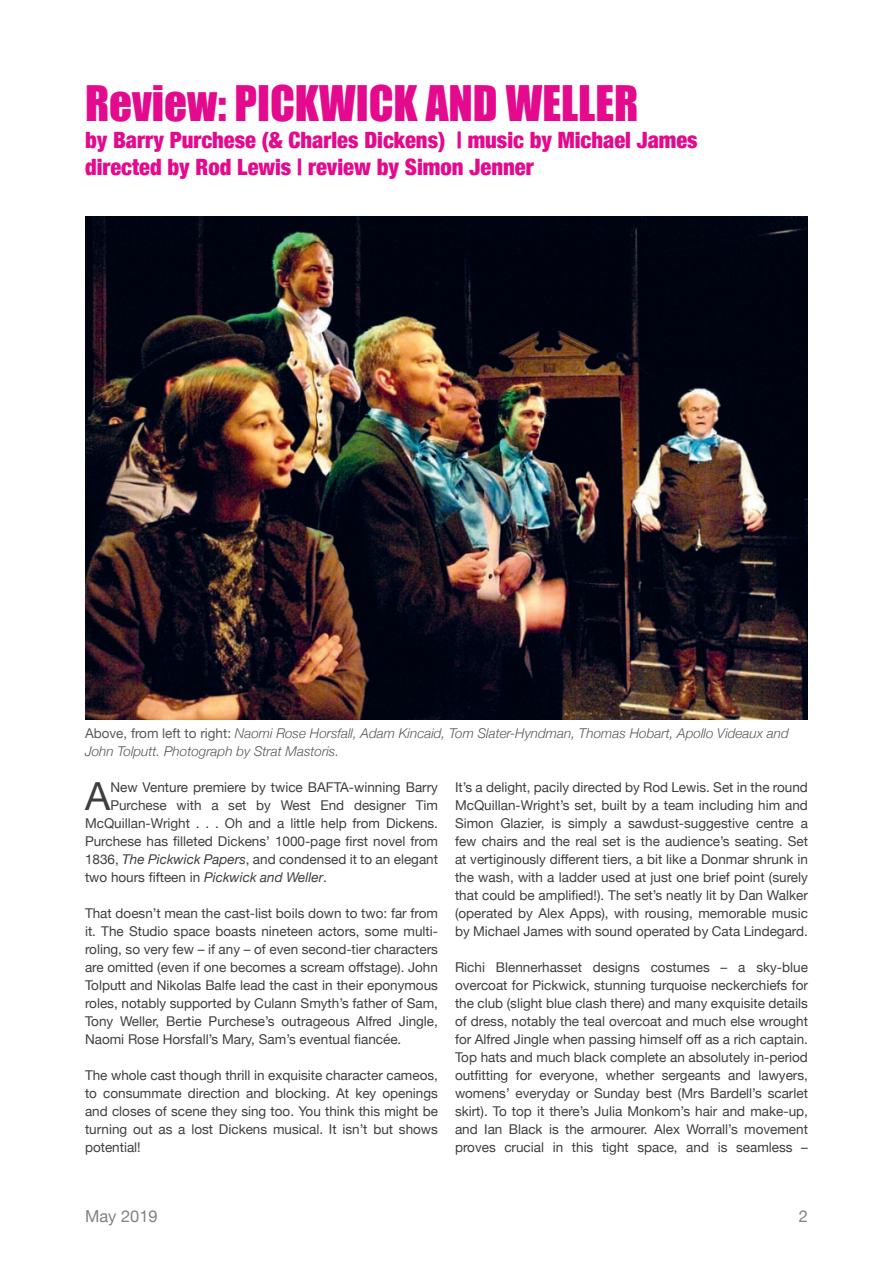
<style>
.page{position:relative;width:893px;height:1263px;background:#fff}
.page>*{position:absolute;margin:0;border:0;box-sizing:border-box;transform-origin:0 0}
.t1{font:45px "Impact";color:#e40a8d}
.t2{font:38.7px "Helvetica Neue";color:#3f3f40}
.t3{font:900 condensed 22.5px/27px "Helvetica Neue";color:#e40a8d}
.t4{font:16.5px "Helvetica Neue";color:#808285}
.t5{font:13.5px/18px "Helvetica Neue";color:#3f3f40;text-align:justify}
.t6{font:italic 300 13.5px/18px "Helvetica Neue";color:#57585a}
.s1{font-size:22.65px}
.s2{font-weight:400;font-style:normal}
.s3{font-style:italic}
</style>
<div class="page">
<img style="left:85px;top:216px;width:723px;height:503px">
<h1 class="t1" style="left:85px;top:75px;width:555px">Review: PICKWICK AND WELLER</h1>
<h3 class="t3" style="left:85px;top:125px;width:614px">by Barry Purchese (&amp; Charles Dickens) | music by Michael James directed by Rod Lewis | <span class="s1">review by Simon Jenner</span></h3>
<p class="t6" style="left:85px;top:723px;width:705px"><span class="s2">Above, from left to right:</span> Naomi Rose Horsfall, Adam Kincaid, Tom Slater-Hyndman, Thomas Hobart, Apollo Videaux and<br>John Tolputt. Photograph by Strat Mastoris.</p>
<h2 class="t2" style="left:85px;top:768px;width:27px">A</h2>
<p class="t5" style="left:110px;top:779px;width:329px">New Venture premiere by twice BAFTA-winning Barry</p>
<p class="t5" style="left:110px;top:797px;width:329px">Purchese with a set by West End designer Tim</p>
<p class="t5" style="left:85px;top:815px;width:354px">McQuillan-Wright . . . Oh and a little help from Dickens.</p>
<p class="t5" style="left:85px;top:833px;width:354px">Purchese has filleted Dickens’ 1000-page first novel from</p>
<p class="t5" style="left:85px;top:851px;width:354px">1836, <span class="s3">The Pickwick Papers</span>, and condensed it to an elegant</p>
<p class="t5" style="left:85px;top:869px;width:243px">two hours fifteen in <span class="s3">Pickwick and Weller</span>.</p>
<p class="t5" style="left:85px;top:905px;width:354px">That doesn’t mean the cast-list boils down to two: far from it. The Studio space boasts nineteen actors, some multi&shy;roling, so very few – if any – of even second-tier characters are omitted (even if one becomes a scream offstage). John Tolputt and Nikolas Balfe lead the cast in their eponymous roles, notably supported by Culann Smyth’s father of Sam, Tony Weller, Bertie Purchese’s outrageous Alfred Jingle, Naomi Rose Horsfall’s Mary, Sam’s eventual fiancée.</p>
<p class="t5" style="left:85px;top:1067px;width:354px">The whole cast though thrill in exquisite character cameos, to consummate direction and blocking. At key openings and closes of scene they sing too. You think this might be turning out as a lost Dickens musical. It isn’t but shows potential!</p>
<p class="t5" style="left:455px;top:779px;width:354px">It’s a delight, pacily directed by Rod Lewis. Set in the round McQuillan-Wright’s set, built by a team including him and Simon Glazier, is simply a sawdust-suggestive centre a few chairs and the real set is the audience’s seating. Set at vertiginously different tiers, a bit like a Donmar shrunk in the wash, with a ladder used at just one brief point (surely that could be amplified!). The set’s neatly lit by Dan Walker (operated by Alex Apps), with rousing, memorable music by Michael James with sound operated by Cata Lindegard.</p>
<p class="t5" style="left:455px;top:959px;width:354px">Richi Blennerhasset designs costumes – a sky-blue overcoat for Pickwick, stunning turquoise neckerchiefs for the club (slight blue clash there) and many exquisite details of dress, notably the teal overcoat and much else wrought for Alfred Jingle when passing himself off as a rich captain.<br>Top hats and much black complete an absolutely in-period outfitting for everyone, whether sergeants and lawyers, womens’ everyday or Sunday best (Mrs Bardell’s scarlet skirt). To top it there’s Julia Monkom’s hair and make-up, and Ian Black is the armourer. Alex Worrall’s movement proves crucial in this tight space, and is seamless –</p>
<p class="t4" style="left:85px;top:1204px;width:74px">May 2019</p>
<p class="t4" style="left:799px;top:1204px;width:11px">2</p>
</div>
